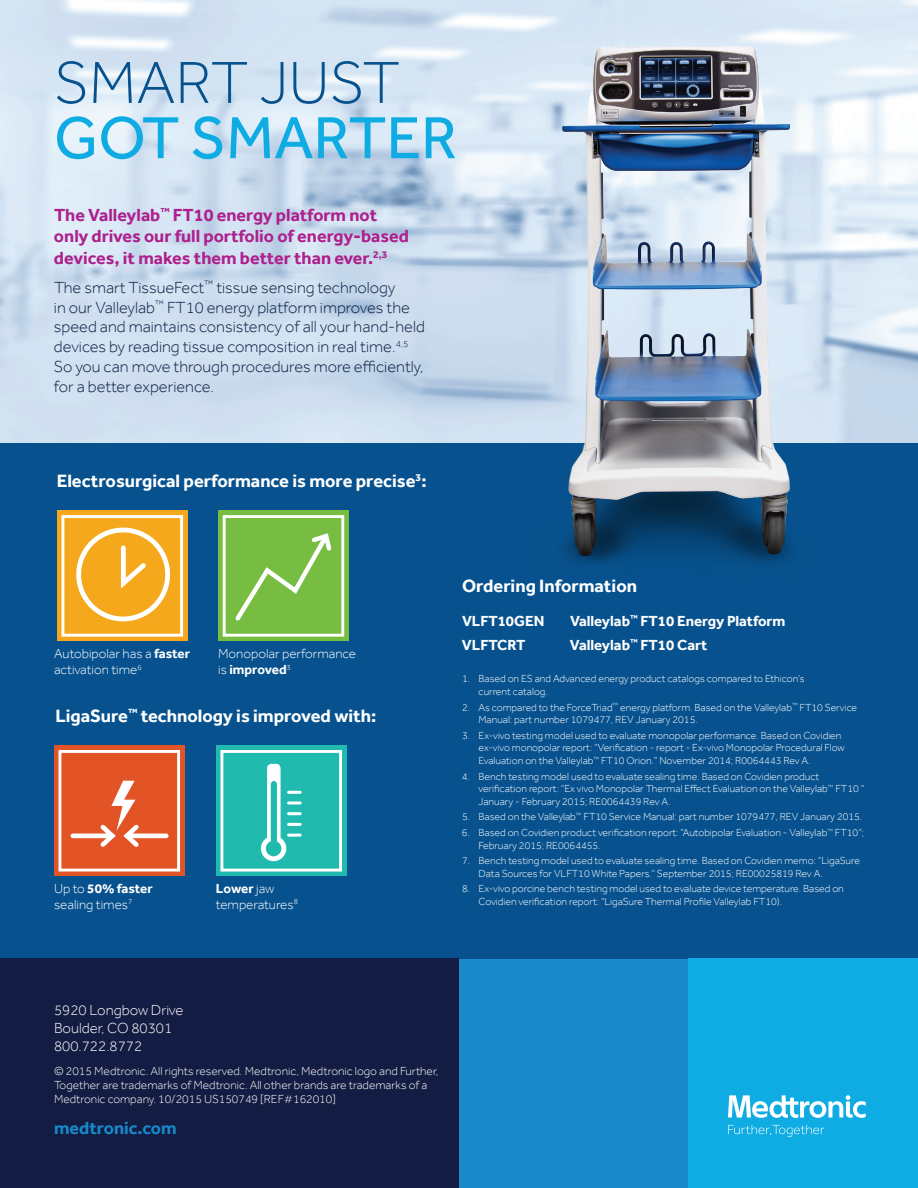
<style>
.page{position:relative;width:918px;height:1188px;background:#fff}
.page>*{position:absolute;margin:0;border:0;box-sizing:border-box;transform-origin:0 0}
.t1{font:61.35px "Effra";color:#0face3}
.t2{font:300 61.35px "Effra";color:#07528e}
.t3{font:700 18.3px "Effra";color:#fff}
.t4{font:700 18px/21.6px "Effra";color:#ad208d}
.t5{font:700 18px "Effra";color:#1889cb}
.t6{font:300 16.5px/19.8px "Effra";color:#0c1e43}
.t7{font:700 15px "Effra";color:#fff}
.t8{font:300 15px/18px "Effra";color:#fff}
.t9{font:300 13.5px/16.2px "Effra";color:#fff}
.t10{font:300 12px/14.4px "Effra";color:#fff}
.t11{font:300 10.5px/12.6px "Effra";color:#fff}
.s1{font-weight:700}
</style>
<div class="page">
<img style="left:0;top:0;width:403px;height:443px">
<div style="left:459px;top:958px;width:229px;height:230px;background:#1889cb"></div>
<div style="left:0;top:443px;width:918px;height:515px;background:#07528e"></div>
<div style="left:688px;top:958px;width:230px;height:230px;background:#0face3"></div>
<div style="left:0;top:958px;width:459px;height:230px;background:#131c42"></div>
<div style="left:54px;top:746px;width:131px;height:130px;background:#e25325"></div>
<div style="left:59px;top:750px;width:121px;height:122px;border:3px solid #fff"></div>
<hr style="left:127px;top:834px;width:39px;height:4px;background:#fff">
<hr style="left:73px;top:834px;width:39px;height:4px;background:#fff">
<svg style="left:96px;top:781px;width:47px;height:66px"></svg>
<div style="left:216px;top:746px;width:131px;height:130px;background:#20bbae"></div>
<div style="left:220px;top:750px;width:122px;height:122px;border:3px solid #fff"></div>
<div style="left:267px;top:764px;width:14px;height:82px;background:#fff;border-radius:4px"></div>
<svg style="left:261px;top:836px;width:25px;height:25px"></svg>
<div style="left:266px;top:841px;width:15px;height:15px;background:#20bbae;border-radius:50%"></div>
<div style="left:271px;top:784px;width:6px;height:61px;background:#20bbae"></div>
<svg style="left:289px;top:791px;width:11px;height:3px"></svg>
<svg style="left:289px;top:801px;width:11px;height:4px"></svg>
<svg style="left:289px;top:812px;width:11px;height:3px"></svg>
<svg style="left:289px;top:823px;width:11px;height:3px"></svg>
<svg style="left:289px;top:834px;width:11px;height:3px"></svg>
<div style="left:57px;top:511px;width:131px;height:130px;background:#f6a81c"></div>
<div style="left:62px;top:515px;width:121px;height:122px;border:3px solid #fff"></div>
<div style="left:76px;top:528px;width:94px;height:93px;border:5px solid #fff;border-radius:50%"></div>
<svg style="left:120px;top:545px;width:26px;height:44px"></svg>
<div style="left:218px;top:511px;width:131px;height:130px;background:#76bd42"></div>
<div style="left:223px;top:515px;width:121px;height:122px;border:3px solid #fff"></div>
<svg style="left:728px;top:1095px;width:138px;height:42px"></svg>
<img style="left:403px;top:0;width:515px;height:564px">
<svg style="left:235px;top:533px;width:97px;height:88px"></svg>
<h1 class="t2" style="left:54px;top:48px;width:348px">SMART JUST</h1>
<h1 class="t1" style="left:54px;top:102px;width:405px">GOT SMARTER</h1>
<h3 class="t4" style="left:54px;top:204px;width:356px">The Valleylab<sup>™</sup> FT10 energy platform not only drives our full portfolio of energy-based devices, it makes them better than ever.<sup>2,3</sup></h3>
<p class="t6" style="left:54px;top:277px;width:372px">The smart TissueFect<sup>™</sup> tissue sensing technology<br>in our Valleylab<sup>™</sup> FT10 energy platform improves the speed and maintains consistency of all your hand-held devices by reading tissue composition in real time.<sup>4,5<br></sup>So you can move through procedures more efficiently, for a better experience.</p>
<h2 class="t3" style="left:57px;top:470px;width:371px">Electrosurgical performance is more precise<sup>3</sup>:</h2>
<p class="t9" style="left:54px;top:645px;width:138px">Autobipolar has a <span class="s1">faster </span>activation time<sup>6</sup></p>
<p class="t9" style="left:218px;top:645px;width:139px">Monopolar performance is <span class="s1">improved</span><sup>3</sup></p>
<h2 class="t3" style="left:55px;top:705px;width:323px">LigaSure<sup>™</sup> technology is improved with:</h2>
<p class="t9" style="left:54px;top:880px;width:100px">Up to <span class="s1">50% faster </span>sealing times<sup>7</sup></p>
<p class="t9" style="left:216px;top:880px;width:84px"><span class="s1">Lower</span> jaw temperatures<sup>8</sup></p>
<h2 class="t3" style="left:462px;top:574px;width:177px">Ordering Information</h2>
<h3 class="t7" style="left:462px;top:612px;width:84px">VLFT10GEN</h3>
<h3 class="t7" style="left:570px;top:612px;width:217px">Valleylab<sup>™</sup> FT10 Energy Platform</h3>
<h3 class="t7" style="left:462px;top:636px;width:65px">VLFTCRT</h3>
<h3 class="t7" style="left:570px;top:636px;width:139px">Valleylab<sup>™</sup> FT10 Cart</h3>
<p class="t11" style="left:478px;top:673px;width:328px;text-indent:-16px">1. Based on ES and Advanced energy product catalogs compared to Ethicon’s current catalog.</p>
<p class="t11" style="left:478px;top:701px;width:380px;text-indent:-16px">2. As compared to the ForceTriad<sup>™</sup> energy platform. Based on the Valleylab<sup>™</sup> FT10 Service<br>Manual: part number 1079477, REV January 2015.</p>
<p class="t11" style="left:478px;top:729px;width:368px;text-indent:-16px">3. Ex-vivo testing model used to evaluate monopolar performance. Based on Covidien ex-vivo monopolar report: “Verification - report - Ex-vivo Monopolar Procedural Flow<br>Evaluation on the Valleylab<sup>™</sup> FT10 Orion.” November 2014; R0064443 Rev A.</p>
<p class="t11" style="left:478px;top:770px;width:387px;text-indent:-16px">4. Bench testing model used to evaluate sealing time. Based on Covidien product verification report: “Ex vivo Monopolar Thermal Effect Evaluation on the Valleylab<sup>™</sup> FT10 “<br>January - February 2015; RE0064439 Rev A.</p>
<p class="t11" style="left:462px;top:811px;width:402px">5. Based on the Valleylab<sup>™</sup> FT10 Service Manual: part number 1079477, REV January 2015.</p>
<p class="t11" style="left:479px;top:826px;width:387px;text-indent:-17px">6. Based on Covidien product verification report: “Autobipolar Evaluation - Valleylab<sup>™</sup> FT10”;<br>February 2015; RE0064455.</p>
<p class="t11" style="left:479px;top:854px;width:383px;text-indent:-16px">7. Bench testing model used to evaluate sealing time. Based on Covidien memo: “LigaSure<br>Data Sources for VLFT10 White Papers.” September 2015; RE00025819 Rev A.</p>
<p class="t11" style="left:479px;top:883px;width:367px;text-indent:-16px">8. Ex-vivo porcine bench testing model used to evaluate device temperature. Based on<br>Covidien verification report: “LigaSure Thermal Profile Valleylab FT10).</p>
<h3 class="t8" style="left:54px;top:1001px;width:131px">5920 Longbow Drive<br>Boulder, CO 80301<br>800.722.8772</h3>
<p class="t10" style="left:54px;top:1063px;width:386px">© 2015 Medtronic. All rights reserved. Medtronic, Medtronic logo and Further,<br>Together are trademarks of Medtronic. All other brands are trademarks of a<br>Medtronic company. 10/2015 US150749 [REF#162010]</p>
<h3 class="t5" style="left:54px;top:1117px;width:124px">medtronic.com</h3>
</div>
